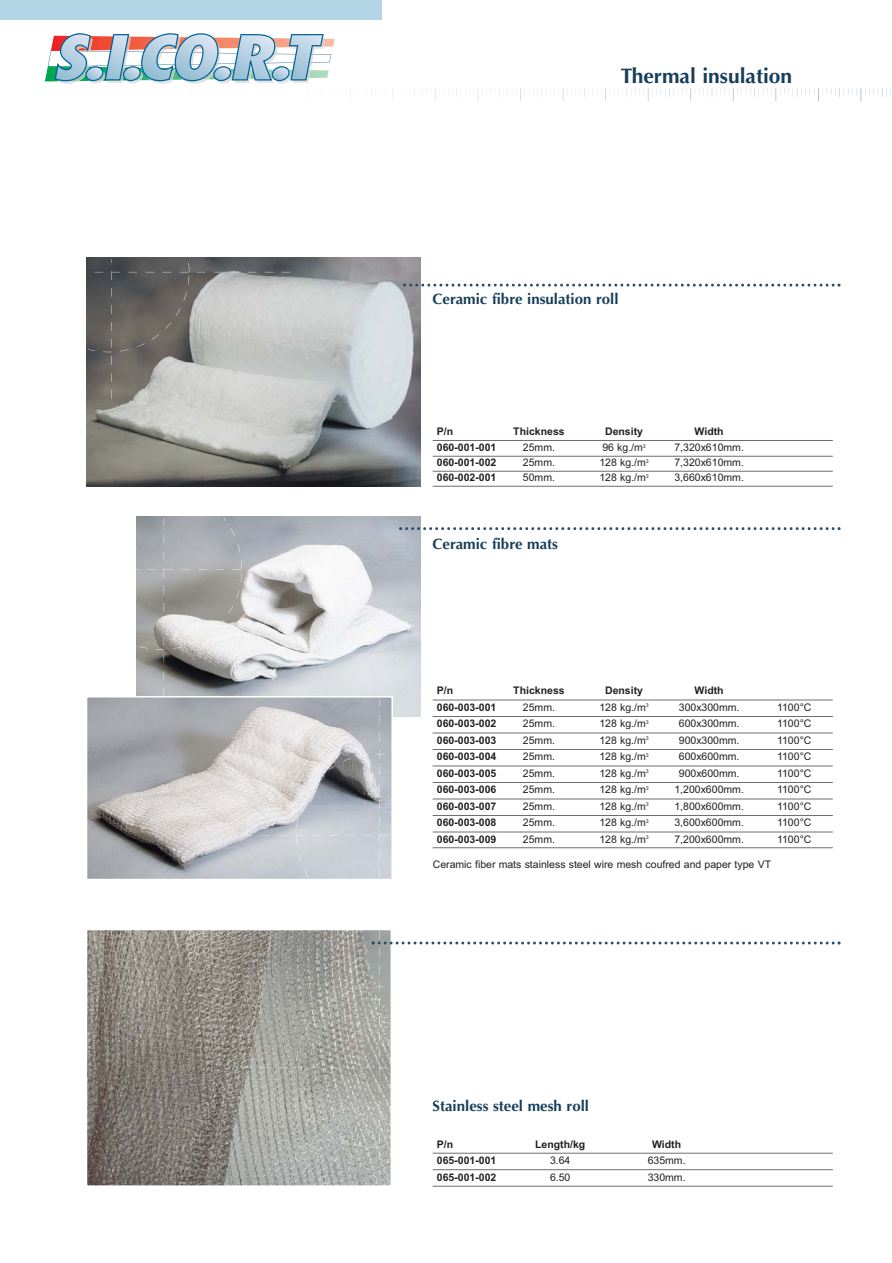
<style>
.page{position:relative;width:892px;height:1263px;background:#fff}
.page>*{position:absolute;margin:0;border:0;box-sizing:border-box;transform-origin:0 0}
.t1{font:700 21px "Optima";color:#173f5b}
.t2{font:700 15px "Optima";color:#173f5b}
.t3{font:10.5px "Arial";color:#231f20}
.t4{font:700 10.5px "Arial";color:#231f20}
</style>
<div class="page">
<svg style="left:562px;top:88px;width:329px;height:13px"></svg>
<div style="left:0;top:0;width:381px;height:20px;background:#b4d5e5"></div>
<svg style="left:45px;top:33px;width:290px;height:51px"></svg>
<img style="left:86px;top:258px;width:334px;height:228px">
<svg style="left:88px;top:260px;width:202px;height:139px"></svg>
<img style="left:89px;top:699px;width:42px;height:178px">
<img style="left:89px;top:932px;width:154px;height:252px">
<div style="left:86px;top:929px;width:306px;height:258px;border:2px solid #fff"></div>
<svg style="left:403px;top:284px;width:437px;height:3px"></svg>
<svg style="left:131px;top:518px;width:709px;height:361px"></svg>
<svg style="left:243px;top:932px;width:597px;height:254px"></svg>
<hr style="left:432px;top:440px;width:400px;height:1px;background:#6d6e70">
<hr style="left:432px;top:456px;width:400px;height:1px;background:#6d6e70">
<hr style="left:432px;top:471px;width:400px;height:1px;background:#6d6e70">
<hr style="left:432px;top:486px;width:400px;height:1px;background:#6d6e70">
<hr style="left:432px;top:700px;width:400px;height:1px;background:#6d6e70">
<hr style="left:432px;top:716px;width:400px;height:1px;background:#6d6e70">
<hr style="left:432px;top:733px;width:400px;height:1px;background:#6d6e70">
<hr style="left:432px;top:749px;width:400px;height:1px;background:#6d6e70">
<hr style="left:432px;top:766px;width:400px;height:1px;background:#6d6e70">
<hr style="left:432px;top:782px;width:400px;height:1px;background:#6d6e70">
<hr style="left:432px;top:799px;width:400px;height:1px;background:#6d6e70">
<hr style="left:432px;top:815px;width:400px;height:1px;background:#6d6e70">
<hr style="left:432px;top:832px;width:400px;height:1px;background:#6d6e70">
<hr style="left:432px;top:847px;width:400px;height:1px;background:#6d6e70">
<hr style="left:432px;top:1153px;width:400px;height:1px;background:#6d6e70">
<hr style="left:432px;top:1169px;width:400px;height:1px;background:#6d6e70">
<hr style="left:432px;top:1186px;width:400px;height:1px;background:#6d6e70">
<h1 class="t1" style="left:621px;top:68px;width:173px">Thermal insulation</h1>
<h2 class="t2" style="left:432px;top:293px;width:187px">Ceramic fibre insulation roll</h2>
<p class="t4" style="left:437px;top:427px;width:18px">P/n</p>
<p class="t4" style="left:513px;top:427px;width:53px">Thickness</p>
<p class="t4" style="left:605px;top:427px;width:39px">Density</p>
<p class="t4" style="left:694px;top:427px;width:31px">Width</p>
<p class="t4" style="left:437px;top:444px;width:61px">060-001-001</p>
<p class="t3" style="left:523px;top:444px;width:34px">25mm.</p>
<p class="t3" style="left:602px;top:444px;width:45px">96 kg./m<sup>3</sup></p>
<p class="t3" style="left:674px;top:444px;width:71px">7,320x610mm.</p>
<p class="t4" style="left:437px;top:459px;width:61px">060-001-002</p>
<p class="t3" style="left:523px;top:459px;width:34px">25mm.</p>
<p class="t3" style="left:599px;top:459px;width:51px">128 kg./m<sup>3</sup></p>
<p class="t3" style="left:674px;top:459px;width:71px">7,320x610mm.</p>
<p class="t4" style="left:437px;top:474px;width:61px">060-002-001</p>
<p class="t3" style="left:523px;top:474px;width:34px">50mm.</p>
<p class="t3" style="left:599px;top:474px;width:51px">128 kg./m<sup>3</sup></p>
<p class="t3" style="left:674px;top:474px;width:71px">3,660x610mm.</p>
<h2 class="t2" style="left:432px;top:537px;width:127px">Ceramic fibre mats</h2>
<p class="t4" style="left:437px;top:687px;width:18px">P/n</p>
<p class="t4" style="left:513px;top:687px;width:53px">Thickness</p>
<p class="t4" style="left:605px;top:687px;width:39px">Density</p>
<p class="t4" style="left:694px;top:687px;width:31px">Width</p>
<p class="t4" style="left:437px;top:703px;width:61px">060-003-001</p>
<p class="t3" style="left:523px;top:703px;width:34px">25mm.</p>
<p class="t3" style="left:599px;top:703px;width:51px">128 kg./m<sup>3</sup></p>
<p class="t3" style="left:678px;top:703px;width:62px">300x300mm.</p>
<p class="t3" style="left:777px;top:703px;width:36px">1100°C</p>
<p class="t4" style="left:437px;top:720px;width:61px">060-003-002</p>
<p class="t3" style="left:523px;top:720px;width:34px">25mm.</p>
<p class="t3" style="left:599px;top:720px;width:51px">128 kg./m<sup>3</sup></p>
<p class="t3" style="left:678px;top:720px;width:62px">600x300mm.</p>
<p class="t3" style="left:777px;top:720px;width:36px">1100°C</p>
<p class="t4" style="left:437px;top:736px;width:61px">060-003-003</p>
<p class="t3" style="left:523px;top:736px;width:34px">25mm.</p>
<p class="t3" style="left:599px;top:736px;width:51px">128 kg./m<sup>3</sup></p>
<p class="t3" style="left:678px;top:736px;width:62px">900x300mm.</p>
<p class="t3" style="left:777px;top:736px;width:36px">1100°C</p>
<p class="t4" style="left:437px;top:753px;width:61px">060-003-004</p>
<p class="t3" style="left:523px;top:753px;width:34px">25mm.</p>
<p class="t3" style="left:599px;top:753px;width:51px">128 kg./m<sup>3</sup></p>
<p class="t3" style="left:678px;top:753px;width:62px">600x600mm.</p>
<p class="t3" style="left:777px;top:753px;width:36px">1100°C</p>
<p class="t4" style="left:437px;top:769px;width:61px">060-003-005</p>
<p class="t3" style="left:523px;top:769px;width:34px">25mm.</p>
<p class="t3" style="left:599px;top:769px;width:51px">128 kg./m<sup>3</sup></p>
<p class="t3" style="left:678px;top:769px;width:62px">900x600mm.</p>
<p class="t3" style="left:777px;top:769px;width:36px">1100°C</p>
<p class="t4" style="left:437px;top:786px;width:61px">060-003-006</p>
<p class="t3" style="left:523px;top:786px;width:34px">25mm.</p>
<p class="t3" style="left:599px;top:786px;width:51px">128 kg./m<sup>3</sup></p>
<p class="t3" style="left:674px;top:786px;width:71px">1,200x600mm.</p>
<p class="t3" style="left:777px;top:786px;width:36px">1100°C</p>
<p class="t4" style="left:437px;top:802px;width:61px">060-003-007</p>
<p class="t3" style="left:523px;top:802px;width:34px">25mm.</p>
<p class="t3" style="left:599px;top:802px;width:51px">128 kg./m<sup>3</sup></p>
<p class="t3" style="left:674px;top:802px;width:71px">1,800x600mm.</p>
<p class="t3" style="left:777px;top:802px;width:36px">1100°C</p>
<p class="t4" style="left:437px;top:819px;width:61px">060-003-008</p>
<p class="t3" style="left:523px;top:819px;width:34px">25mm.</p>
<p class="t3" style="left:599px;top:819px;width:51px">128 kg./m<sup>3</sup></p>
<p class="t3" style="left:674px;top:819px;width:71px">3,600x600mm.</p>
<p class="t3" style="left:777px;top:819px;width:36px">1100°C</p>
<p class="t4" style="left:437px;top:835px;width:61px">060-003-009</p>
<p class="t3" style="left:523px;top:835px;width:34px">25mm.</p>
<p class="t3" style="left:599px;top:835px;width:51px">128 kg./m<sup>3</sup></p>
<p class="t3" style="left:674px;top:835px;width:71px">7,200x600mm.</p>
<p class="t3" style="left:777px;top:835px;width:36px">1100°C</p>
<p class="t3" style="left:432px;top:861px;width:340px">Ceramic fiber mats stainless steel wire mesh coufred and paper type VT</p>
<h2 class="t2" style="left:432px;top:1100px;width:158px">Stainless steel mesh roll</h2>
<p class="t4" style="left:437px;top:1140px;width:18px">P/n</p>
<p class="t4" style="left:535px;top:1140px;width:52px">Length/kg</p>
<p class="t4" style="left:652px;top:1140px;width:31px">Width</p>
<p class="t4" style="left:437px;top:1157px;width:61px">065-001-001</p>
<p class="t3" style="left:550px;top:1157px;width:22px">3.64</p>
<p class="t3" style="left:647px;top:1157px;width:39px">635mm.</p>
<p class="t4" style="left:437px;top:1173px;width:61px">065-001-002</p>
<p class="t3" style="left:550px;top:1173px;width:22px">6.50</p>
<p class="t3" style="left:647px;top:1173px;width:39px">330mm.</p>
</div>
